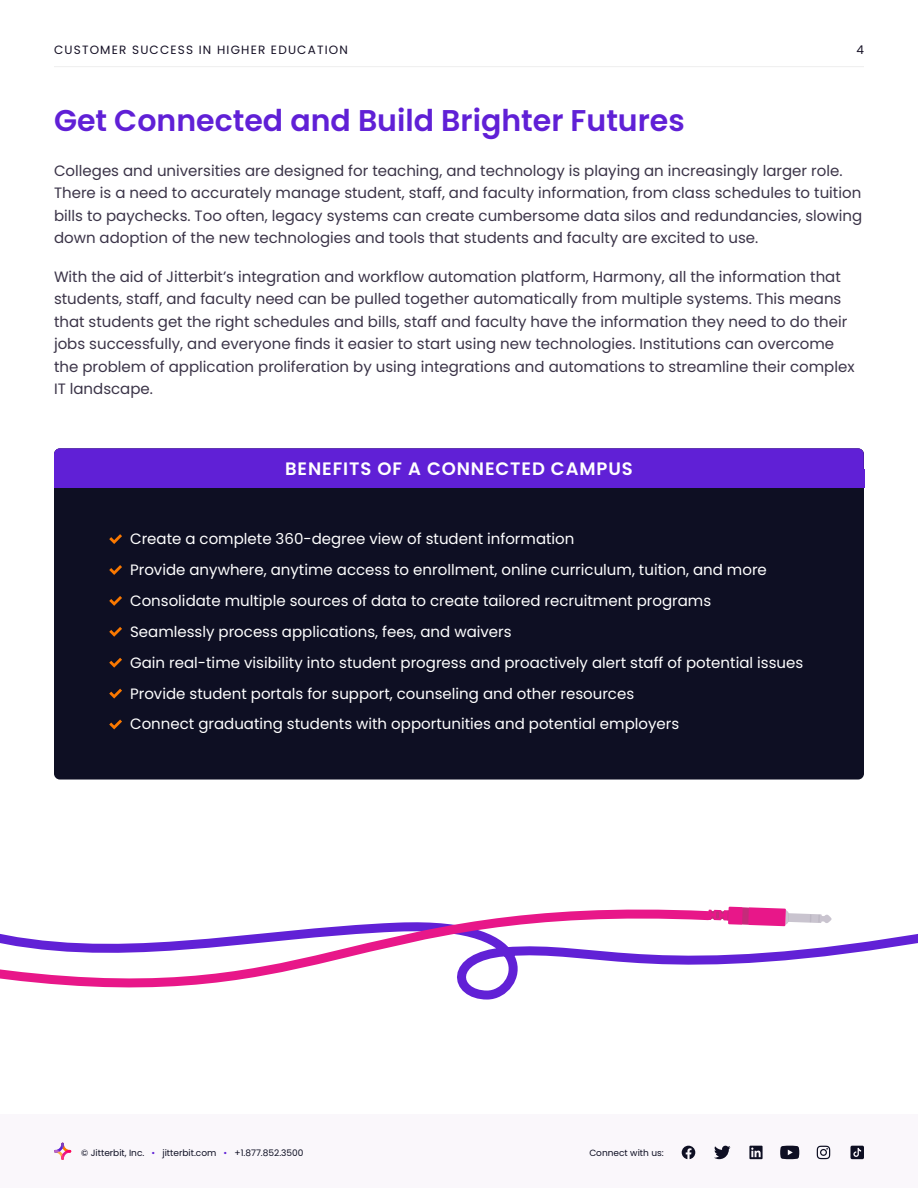
<style>
.page{position:relative;width:918px;height:1188px;background:#fff}
.page>*{position:absolute;margin:0;border:0;box-sizing:border-box;transform-origin:0 0}
.t1{font:600 30px "Poppins";color:#6020d6}
.t2{font:600 18px "Poppins";letter-spacing:.05em;color:#fff}
.t3{font:15px/22.5px "Poppins";color:#3b3448}
.t4{font:15px/30.9px "Poppins";color:#fff}
.t5{font:12px "Poppins";letter-spacing:.1em;color:#151025}
.t6{font:9px "Poppins";color:#0e0f23}
.s1{color:#6020d6}
</style>
<div class="page">
<div style="left:0;top:1115px;width:918px;height:73px;background:#faf7fb"></div>
<svg style="left:682px;top:1146px;width:13px;height:13px"></svg>
<svg style="left:714px;top:1146px;width:17px;height:13px"></svg>
<svg style="left:749px;top:1146px;width:14px;height:13px"></svg>
<svg style="left:784px;top:1145px;width:16px;height:15px"></svg>
<svg style="left:780px;top:1146px;width:19px;height:13px"></svg>
<svg style="left:816px;top:1145px;width:15px;height:15px"></svg>
<svg style="left:817px;top:1146px;width:13px;height:13px"></svg>
<svg style="left:850px;top:1146px;width:14px;height:13px"></svg>
<hr style="left:54px;top:66px;width:810px;height:1px;background:#eee">
<svg style="left:54px;top:1143px;width:17px;height:17px"></svg>
<div style="left:54px;top:448px;width:810px;height:332px;background:#0e0f23;border-radius:6px"></div>
<div style="left:54px;top:470px;width:810px;height:18px;background:#6020d6"></div>
<div style="left:54px;top:448px;width:810px;height:35px;background:#6020d6;border-radius:6px"></div>
<svg style="left:109px;top:534px;width:13px;height:10px"></svg>
<svg style="left:109px;top:565px;width:13px;height:10px"></svg>
<svg style="left:109px;top:596px;width:13px;height:10px"></svg>
<svg style="left:109px;top:627px;width:13px;height:10px"></svg>
<svg style="left:109px;top:658px;width:13px;height:10px"></svg>
<svg style="left:109px;top:689px;width:13px;height:10px"></svg>
<svg style="left:109px;top:720px;width:13px;height:9px"></svg>
<svg style="left:718px;top:926px;width:200px;height:39px"></svg>
<svg style="left:0;top:909px;width:718px;height:91px"></svg>
<svg style="left:708px;top:907px;width:124px;height:19px"></svg>
<p class="t5" style="left:54px;top:43px;width:295px">CUSTOMER SUCCESS IN HIGHER EDUCATION</p>
<p class="t5" style="left:856px;top:43px;width:9px">4</p>
<h1 class="t1" style="left:54px;top:107px;width:632px">Get Connected and Build Brighter Futures</h1>
<p class="t3" style="left:54px;top:159px;width:810px">Colleges and universities are designed for teaching, and technology is playing an increasingly larger role.<br>There is a need to accurately manage student, staff, and faculty information, from class schedules to tuition bills to paychecks. Too often, legacy systems can create cumbersome data silos and redundancies, slowing down adoption of the new technologies and tools that students and faculty are excited to use.</p>
<p class="t3" style="left:54px;top:265px;width:802px">With the aid of Jitterbit’s integration and workflow automation platform, Harmony, all the information that students, staff, and faculty need can be pulled together automatically from multiple systems. This means that students get the right schedules and bills, staff and faculty have the information they need to do their jobs successfully, and everyone finds it easier to start using new technologies. Institutions can overcome the problem of application proliferation by using integrations and automations to streamline their complex IT landscape.</p>
<p class="t2" style="left:285px;top:461px;width:349px">BENEFITS OF A CONNECTED CAMPUS</p>
<p class="t4" style="left:130px;top:524px;width:675px">Create a complete 360-degree view of student information<br>Provide anywhere, anytime access to enrollment, online curriculum, tuition, and more Consolidate multiple sources of data to create tailored recruitment programs<br>Seamlessly process applications, fees, and waivers<br>Gain real-time visibility into student progress and proactively alert staff of potential issues Provide student portals for support, counseling and other resources<br>Connect graduating students with opportunities and potential employers</p>
<p class="t6" style="left:81px;top:1147px;width:224px">© Jitterbit, Inc. <span class="s1">•</span> jitterbit.com <span class="s1">•</span> +1.877.852.3500</p>
<p class="t6" style="left:589px;top:1147px;width:76px">Connect with us:</p>
</div>
